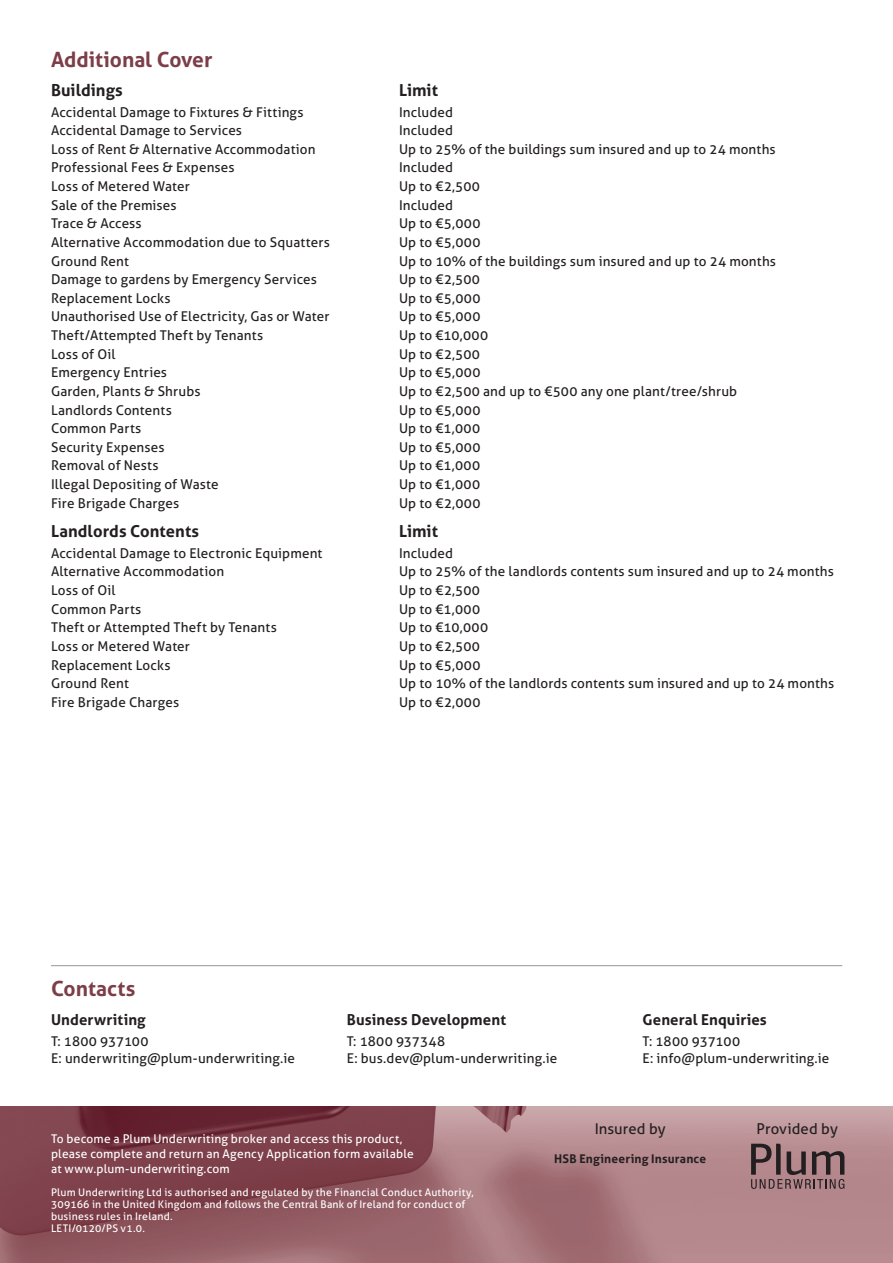
<style>
.page{position:relative;width:893px;height:1263px;background:#fff}
.page>*{position:absolute;margin:0;border:0;box-sizing:border-box;transform-origin:0 0}
.t1{font:700 21px "Aller";color:#7c3e48}
.t2{font:700 16.5px "Aller";color:#231f20}
.t3{font:700 15px "Aller";letter-spacing:.01em;color:#231f20}
.t4{font:14.85px "Aller";letter-spacing:.005em;color:#231f20}
.t5{font:13.5px/16.5px "Aller";letter-spacing:.01em;color:#231f20}
.t6{font:12px/15px "Aller";letter-spacing:.015em;color:#fff}
.t7{font:700 12px "Aller";letter-spacing:.015em;color:#231f20}
.t8{font:10.5px/12px "Aller";letter-spacing:.02em;color:#fff}
</style>
<div class="page">
<img style="left:0;top:1107px;width:893px;height:156px">
<hr style="left:51px;top:965px;width:791px;height:1px;background:#939598">
<svg style="left:751px;top:1144px;width:93px;height:45px;background:#86666a"></svg>
<p class="t1" style="left:51px;top:46px;width:163px">Additional Cover</p>
<p class="t2" style="left:51px;top:80px;width:73px">Buildings</p>
<p class="t2" style="left:399px;top:80px;width:40px">Limit</p>
<p class="t5" style="left:51px;top:103px;width:254px">Accidental Damage to Fixtures &amp; Fittings</p>
<p class="t5" style="left:399px;top:103px;width:56px">Included</p>
<p class="t5" style="left:51px;top:122px;width:193px">Accidental Damage to Services</p>
<p class="t5" style="left:399px;top:122px;width:56px">Included</p>
<p class="t5" style="left:51px;top:141px;width:266px">Loss of Rent &amp; Alternative Accommodation</p>
<p class="t5" style="left:399px;top:141px;width:378px">Up to 25% of the buildings sum insured and up to 24 months</p>
<p class="t5" style="left:51px;top:159px;width:185px">Professional Fees &amp; Expenses</p>
<p class="t5" style="left:399px;top:159px;width:56px">Included</p>
<p class="t5" style="left:51px;top:178px;width:140px">Loss of Metered Water</p>
<p class="t5" style="left:399px;top:178px;width:82px">Up to €2,500</p>
<p class="t5" style="left:51px;top:197px;width:127px">Sale of the Premises</p>
<p class="t5" style="left:399px;top:197px;width:56px">Included</p>
<p class="t5" style="left:51px;top:215px;width:92px">Trace &amp; Access</p>
<p class="t5" style="left:399px;top:215px;width:83px">Up to €5,000</p>
<p class="t5" style="left:51px;top:234px;width:280px">Alternative Accommodation due to Squatters</p>
<p class="t5" style="left:399px;top:234px;width:83px">Up to €5,000</p>
<p class="t5" style="left:51px;top:252px;width:79px">Ground Rent</p>
<p class="t5" style="left:399px;top:252px;width:378px">Up to 10% of the buildings sum insured and up to 24 months</p>
<p class="t5" style="left:51px;top:271px;width:267px">Damage to gardens by Emergency Services</p>
<p class="t5" style="left:399px;top:271px;width:82px">Up to €2,500</p>
<p class="t5" style="left:51px;top:290px;width:121px">Replacement Locks</p>
<p class="t5" style="left:399px;top:290px;width:83px">Up to €5,000</p>
<p class="t5" style="left:51px;top:308px;width:280px">Unauthorised Use of Electricity, Gas or Water</p>
<p class="t5" style="left:399px;top:308px;width:83px">Up to €5,000</p>
<p class="t5" style="left:51px;top:327px;width:214px">Theft/Attempted Theft by Tenants</p>
<p class="t5" style="left:399px;top:327px;width:91px">Up to €10,000</p>
<p class="t5" style="left:51px;top:346px;width:66px">Loss of Oil</p>
<p class="t5" style="left:399px;top:346px;width:82px">Up to €2,500</p>
<p class="t5" style="left:51px;top:364px;width:118px">Emergency Entries</p>
<p class="t5" style="left:399px;top:364px;width:83px">Up to €5,000</p>
<p class="t5" style="left:51px;top:383px;width:151px">Garden, Plants &amp; Shrubs</p>
<p class="t5" style="left:399px;top:383px;width:340px">Up to €2,500 and up to €500 any one plant/tree/shrub</p>
<p class="t5" style="left:51px;top:401px;width:122px">Landlords Contents</p>
<p class="t5" style="left:399px;top:401px;width:83px">Up to €5,000</p>
<p class="t5" style="left:51px;top:420px;width:92px">Common Parts</p>
<p class="t5" style="left:399px;top:420px;width:83px">Up to €1,000</p>
<p class="t5" style="left:51px;top:439px;width:115px">Security Expenses</p>
<p class="t5" style="left:399px;top:439px;width:83px">Up to €5,000</p>
<p class="t5" style="left:51px;top:457px;width:109px">Removal of Nests</p>
<p class="t5" style="left:399px;top:457px;width:83px">Up to €1,000</p>
<p class="t5" style="left:51px;top:476px;width:169px">Illegal Depositing of Waste</p>
<p class="t5" style="left:399px;top:476px;width:83px">Up to €1,000</p>
<p class="t5" style="left:51px;top:495px;width:130px">Fire Brigade Charges</p>
<p class="t5" style="left:399px;top:495px;width:83px">Up to €2,000</p>
<p class="t2" style="left:51px;top:521px;width:150px">Landlords Contents</p>
<p class="t2" style="left:399px;top:521px;width:40px">Limit</p>
<p class="t5" style="left:51px;top:545px;width:273px">Accidental Damage to Electronic Equipment</p>
<p class="t5" style="left:399px;top:545px;width:56px">Included</p>
<p class="t5" style="left:51px;top:563px;width:175px">Alternative Accommodation</p>
<p class="t5" style="left:399px;top:563px;width:436px">Up to 25% of the landlords contents sum insured and up to 24 months</p>
<p class="t5" style="left:51px;top:582px;width:66px">Loss of Oil</p>
<p class="t5" style="left:399px;top:582px;width:82px">Up to €2,500</p>
<p class="t5" style="left:51px;top:600px;width:92px">Common Parts</p>
<p class="t5" style="left:399px;top:600px;width:83px">Up to €1,000</p>
<p class="t5" style="left:51px;top:619px;width:227px">Theft or Attempted Theft by Tenants</p>
<p class="t5" style="left:399px;top:619px;width:91px">Up to €10,000</p>
<p class="t5" style="left:51px;top:638px;width:140px">Loss or Metered Water</p>
<p class="t5" style="left:399px;top:638px;width:82px">Up to €2,500</p>
<p class="t5" style="left:51px;top:656px;width:121px">Replacement Locks</p>
<p class="t5" style="left:399px;top:656px;width:83px">Up to €5,000</p>
<p class="t5" style="left:51px;top:675px;width:79px">Ground Rent</p>
<p class="t5" style="left:399px;top:675px;width:437px">Up to 10% of the landlords contents sum insured and up to 24 months</p>
<p class="t5" style="left:51px;top:694px;width:130px">Fire Brigade Charges</p>
<p class="t5" style="left:399px;top:694px;width:83px">Up to €2,000</p>
<p class="t1" style="left:51px;top:975px;width:86px">Contacts</p>
<p class="t3" style="left:51px;top:1011px;width:96px">Underwriting</p>
<p class="t5" style="left:51px;top:1033px;width:245px">T: 1800 937100<br>E: underwriting@plum-underwriting.ie</p>
<p class="t3" style="left:347px;top:1011px;width:161px">Business Development</p>
<p class="t5" style="left:347px;top:1033px;width:212px">T: 1800 937348<br>E: bus.dev@plum-underwriting.ie</p>
<p class="t3" style="left:643px;top:1011px;width:126px">General Enquiries</p>
<p class="t5" style="left:643px;top:1033px;width:188px">T: 1800 937100<br>E: info@plum-underwriting.ie</p>
<p class="t6" style="left:51px;top:1131px;width:364px">To become a Plum Underwriting broker and access this product, please complete and return an Agency Application form available at www.plum-underwriting.com</p>
<p class="t8" style="left:51px;top:1186px;width:424px">Plum Underwriting Ltd is authorised and regulated by the Financial Conduct Authority,<br>309166 in the United Kingdom and follows the Central Bank of Ireland for conduct of business rules in Ireland.</p>
<p class="t8" style="left:51px;top:1222px;width:95px">LETI/0120/PS v1.0.</p>
<p class="t4" style="left:595px;top:1120px;width:72px">Insured by</p>
<p class="t4" style="left:757px;top:1120px;width:83px">Provided by</p>
<p class="t7" style="left:554px;top:1151px;width:153px">HSB Engineering Insurance</p>
</div>
